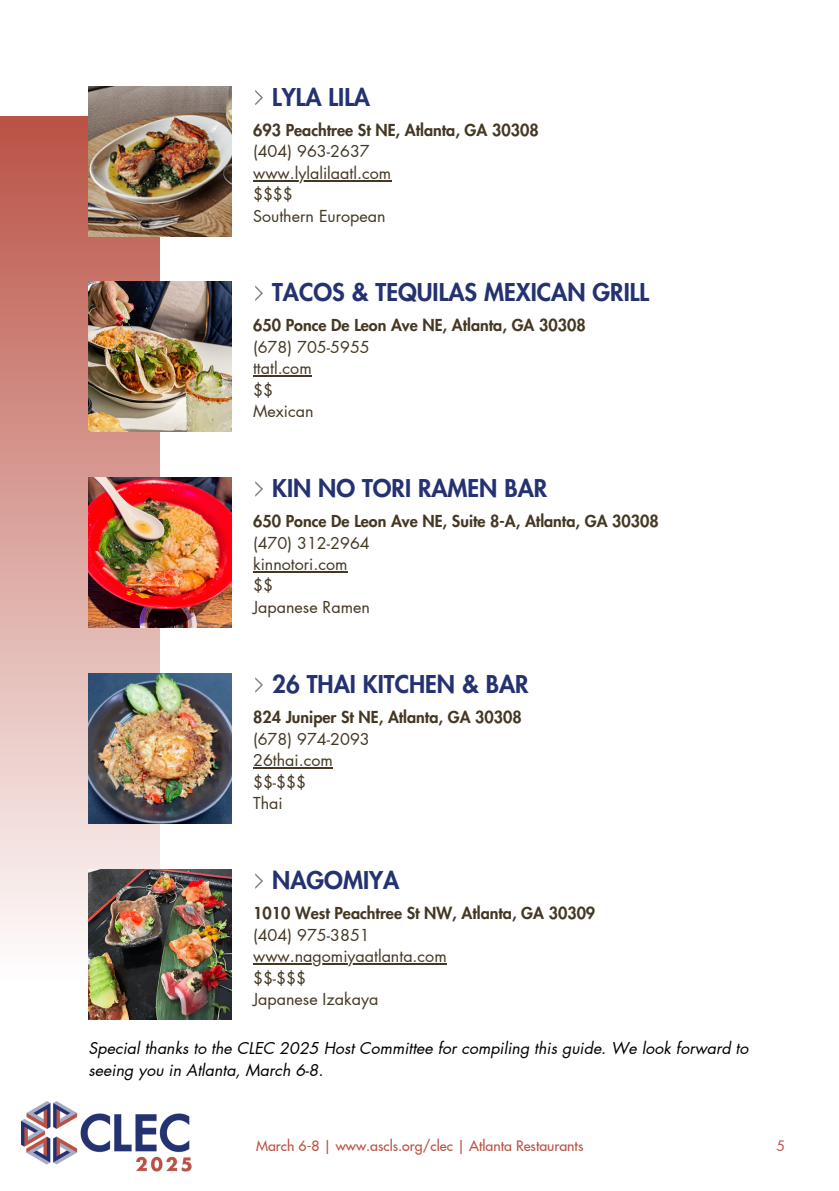
<style>
.page{position:relative;width:839px;height:1191px;background:#fff}
.page>*{position:absolute;margin:0;border:0;box-sizing:border-box;transform-origin:0 0}
.t1{font:800 24px "Futura LT Pro";color:#243271}
.t2{font:800 16px/21.4px "Futura LT Pro";color:#443824}
.t3{font:16px/21.4px "Futura LT Pro";color:#443824}
.t4{font:italic 16px/21.4px "Futura LT Pro";color:#000}
.t5{font:500 14px "Futura LT Pro";color:#ba5244}
.t6{font:14px "Futura LT Pro";color:#ba5244}
.s1{font-weight:400}
.s2{font-weight:800}
</style>
<div class="page">
<img style="left:21px;top:1101px;width:171px;height:71px">
<div style="left:0;top:116px;width:160px;height:864px;background:linear-gradient(to bottom,#b95245,#fbfafa)"></div>
<img style="left:89px;top:86px;width:142px;height:150px">
<svg style="left:255px;top:90px;width:8px;height:15px"></svg>
<hr style="left:253px;top:180px;width:138px;height:1px;background:#443824">
<img style="left:89px;top:282px;width:142px;height:150px">
<svg style="left:255px;top:285px;width:8px;height:16px"></svg>
<hr style="left:253px;top:376px;width:59px;height:1px;background:#443824">
<img style="left:89px;top:477px;width:142px;height:150px">
<svg style="left:255px;top:481px;width:8px;height:16px"></svg>
<hr style="left:253px;top:571px;width:94px;height:2px;background:#443824">
<img style="left:89px;top:673px;width:142px;height:150px">
<svg style="left:255px;top:677px;width:8px;height:16px"></svg>
<hr style="left:253px;top:767px;width:80px;height:2px;background:#443824">
<img style="left:89px;top:870px;width:142px;height:150px">
<svg style="left:255px;top:873px;width:8px;height:16px"></svg>
<hr style="left:253px;top:963px;width:193px;height:2px;background:#443824">
<h1 class="t1" style="left:272px;top:86px;width:99px">LYLA LILA</h1>
<h2 class="t2" style="left:253px;top:120px;width:287px">693 Peachtree St NE, Atlanta, GA 30308 <span class="s1">(404) 963-2637</span></h2>
<h1 class="t3" style="left:253px;top:163px;width:139px">www.lylalilaatl.com $$$$<br>Southern European</h1>
<p class="t1" style="left:272px;top:281px;width:378px">TACOS &amp; TEQUILAS MEXICAN GRILL</p>
<p class="t2" style="left:253px;top:316px;width:334px">650 Ponce De Leon Ave NE, Atlanta, GA 30308 <span class="s1">(678) 705-5955<br>ttatl.com<br>$$<br>Mexican</span></p>
<p class="t1" style="left:272px;top:477px;width:276px">KIN NO TORI RAMEN BAR</p>
<p class="t2" style="left:253px;top:511px;width:407px">650 Ponce De Leon Ave NE, Suite 8-A, Atlanta, GA 30308 <span class="s1">(470) 312-2964<br>kinnotori.com<br>$$<br>Japanese Ramen</span></p>
<h2 class="t1" style="left:272px;top:673px;width:258px">26 THAI KITCHEN &amp; BAR</h2>
<p class="t3" style="left:253px;top:707px;width:270px"><span class="s2">824 Juniper St NE, Atlanta, GA 30308 </span>(678) 974-2093<br>26thai.com<br>$$-$$$<br>Thai</p>
<h1 class="t1" style="left:272px;top:869px;width:129px">NAGOMIYA</h1>
<p class="t2" style="left:253px;top:903px;width:343px">1010 West Peachtree St NW, Atlanta, GA 30309 <span class="s1">(404) 975-3851</span></p>
<h2 class="t3" style="left:253px;top:946px;width:195px">www.nagomiyaatlanta.com $$-$$$<br>Japanese Izakaya</h2>
<p class="t4" style="left:89px;top:1038px;width:661px">Special thanks to the CLEC 2025 Host Committee for compiling this guide. We look forward to seeing you in Atlanta, March 6-8.</p>
<p class="t5" style="left:256px;top:1139px;width:329px">March 6-8 | www.ascls.org/clec | Atlanta Restaurants</p>
<h1 class="t6" style="left:776px;top:1139px;width:10px">5</h1>
</div>
